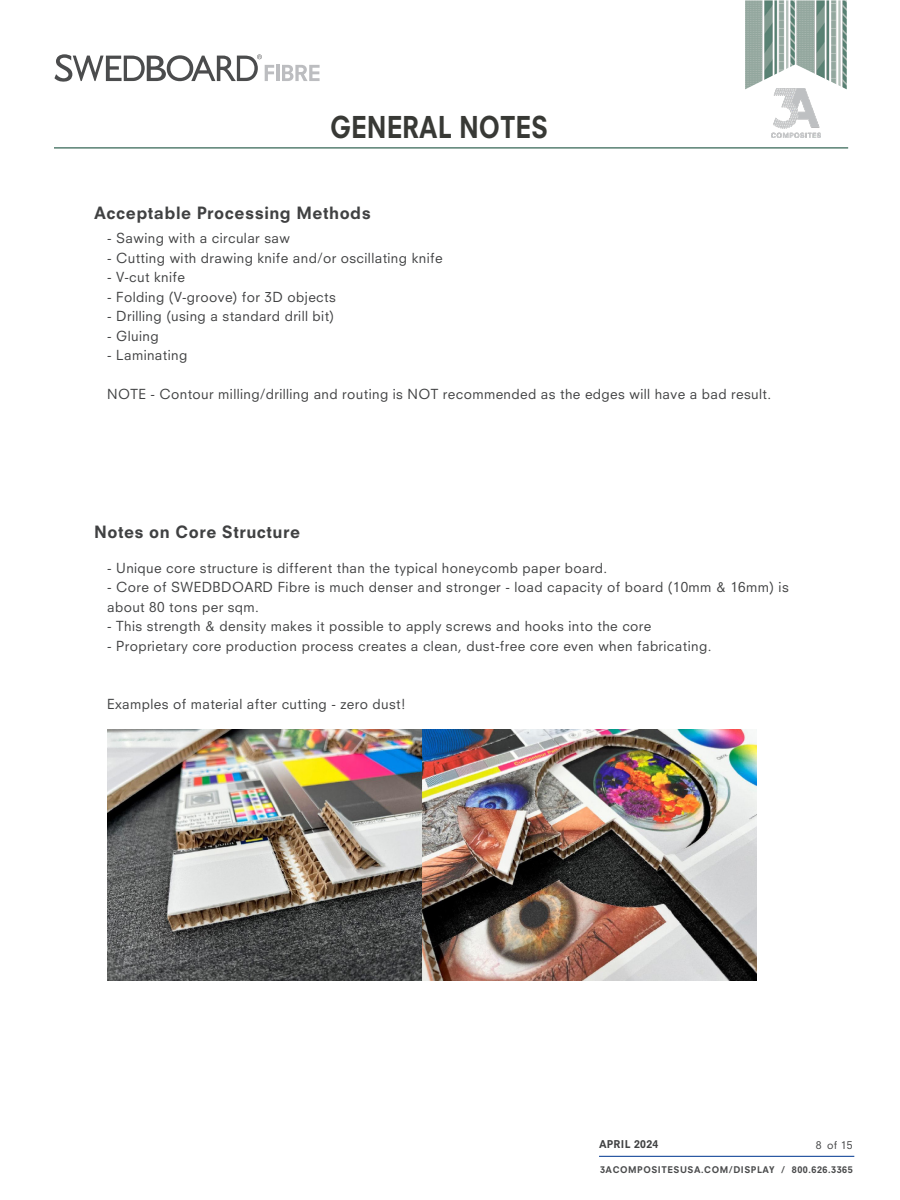
<style>
.page{position:relative;width:900px;height:1200px;background:#fff}
.page>*{position:absolute;margin:0;border:0;box-sizing:border-box;transform-origin:0 0}
.Page_Header{font:800 29.25px "Neuzeit SLT Std";color:#383935;scale:.87 1}
.t1{font:800 16.5px "Neuzeit SLT Std";letter-spacing:.03em;color:#404142}
.t2{font:13.5px/19.5px "Neuzeit SLT Std";letter-spacing:.03em;color:#404142}
.t3{font:800 10.5px "Neuzeit SLT Std";letter-spacing:.03em;color:#404142}
.t4{font:10.5px "Neuzeit SLT Std";color:#404142}
.t5{font:800 9px "Neuzeit SLT Std";letter-spacing:.06em;color:#4b4c4d}
</style>
<div class="page">
<img style="left:772px;top:89px;width:48px;height:48px">
<hr style="left:599px;top:1156px;width:255px;height:1px;background:#194b9b">
<hr style="left:54px;top:147px;width:794px;height:2px;background:#588072">
<svg style="left:54px;top:54px;width:220px;height:28px"></svg>
<hr style="left:276px;top:65px;width:3px;height:16px;background:#bcbdc0">
<svg style="left:282px;top:65px;width:38px;height:16px"></svg>
<img style="left:745px;top:0;width:102px;height:89px">
<img style="left:107px;top:730px;width:650px;height:250px">
<p class="Page_Header" style="left:330px;top:110px;width:252px">GENERAL NOTES</p>
<p class="t1" style="left:94px;top:203px;width:278px">Acceptable Processing Methods</p>
<p class="t2" style="left:107px;top:229px;width:184px">- Sawing with a circular saw</p>
<p class="t2" style="left:107px;top:248px;width:337px">- Cutting with drawing knife and/or oscillating knife</p>
<p class="t2" style="left:107px;top:268px;width:79px">- V-cut knife</p>
<p class="t2" style="left:107px;top:287px;width:230px">- Folding (V-groove) for 3D objects</p>
<p class="t2" style="left:107px;top:307px;width:228px">- Drilling (using a standard drill bit)</p>
<p class="t2" style="left:107px;top:326px;width:53px">- Gluing</p>
<p class="t2" style="left:107px;top:346px;width:82px">- Laminating</p>
<p class="t2" style="left:107px;top:385px;width:666px">NOTE - Contour milling/drilling and routing is NOT recommended as the edges will have a bad result.</p>
<p class="t1" style="left:94px;top:522px;width:208px">Notes on Core Structure</p>
<p class="t2" style="left:107px;top:558px;width:502px">- Unique core structure is different than the typical honeycomb paper board.</p>
<p class="t2" style="left:107px;top:578px;width:683px">- Core of SWEDBDOARD Fibre is much denser and stronger - load capacity of board (10mm &amp; 16mm) is about 80 tons per sqm.</p>
<p class="t2" style="left:107px;top:617px;width:546px">- This strength &amp; density makes it possible to apply screws and hooks into the core</p>
<p class="t2" style="left:107px;top:636px;width:606px">- Proprietary core production process creates a clean, dust-free core even when fabricating.</p>
<p class="t2" style="left:107px;top:695px;width:300px">Examples of material after cutting - zero dust!</p>
<p class="t3" style="left:599px;top:1138px;width:61px">APRIL 2024</p>
<p class="t5" style="left:600px;top:1164px;width:254px">3ACOMPOSITESUSA.COM/DISPLAY / 800.626.3365</p>
<p class="t4" style="left:816px;top:1138px;width:38px">8 of 15</p>
</div>
